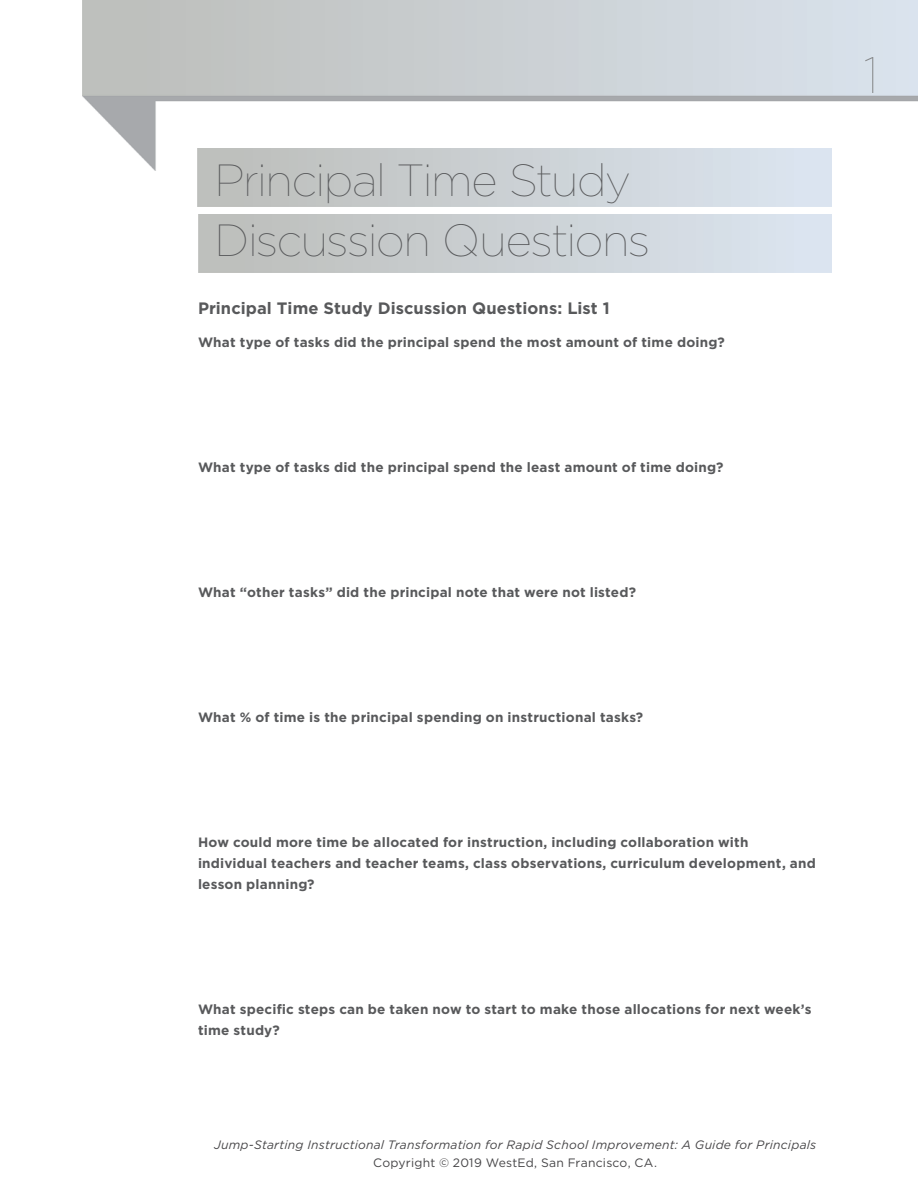
<style>
.page{position:relative;width:918px;height:1188px;background:#fff}
.page>*{position:absolute;margin:0;border:0;box-sizing:border-box;transform-origin:0 0}
.t1{font:100 51px "Gotham";color:#888a8c}
.t2{font:100 45px/60px "Gotham";letter-spacing:-.03em;color:#58595b}
.Tool_Title{font:700 16.5px "Gotham";letter-spacing:.005em;color:#58595b}
.Tool_Text_Question{font:700 13.5px/21px "Gotham";letter-spacing:.015em;color:#58595b}
.t3{font:italic 12.15px "Gotham";letter-spacing:.02em;color:#464547}
.t4{font:12.15px "Gotham";letter-spacing:.015em;color:#464547}
</style>
<div class="page">
<h1 class="t2" style="left:214px;top:149px;width:437px">Principal Time Study<br>Discussion Questions</h1>
<p class="Tool_Title" style="left:198px;top:298px;width:413px">Principal Time Study Discussion Questions: List 1</p>
<p class="Tool_Text_Question" style="left:198px;top:332px;width:528px">What type of tasks did the principal spend the most amount of time doing?</p>
<p class="Tool_Text_Question" style="left:198px;top:457px;width:527px">What type of tasks did the principal spend the least amount of time doing?</p>
<p class="Tool_Text_Question" style="left:198px;top:582px;width:440px">What “other tasks” did the principal note that were not listed?</p>
<p class="Tool_Text_Question" style="left:198px;top:707px;width:447px">What % of time is the principal spending on instructional tasks?</p>
<p class="Tool_Text_Question" style="left:198px;top:831px;width:619px">How could more time be allocated for instruction, including collaboration with individual teachers and teacher teams, class observations, curriculum development, and lesson planning?</p>
<p class="Tool_Text_Question" style="left:198px;top:998px;width:615px">What specific steps can be taken now to start to make those allocations for next week’s time study?</p>
<p class="t3" style="left:214px;top:1137px;width:604px">Jump-Starting Instructional Transformation for Rapid School Improvement: A Guide for Principals</p>
<p class="t4" style="left:373px;top:1155px;width:285px">Copyright © 2019 WestEd, San Francisco, CA.</p>
<h1 class="t1" style="left:863px;top:44px;width:18px">1</h1>
</div>
